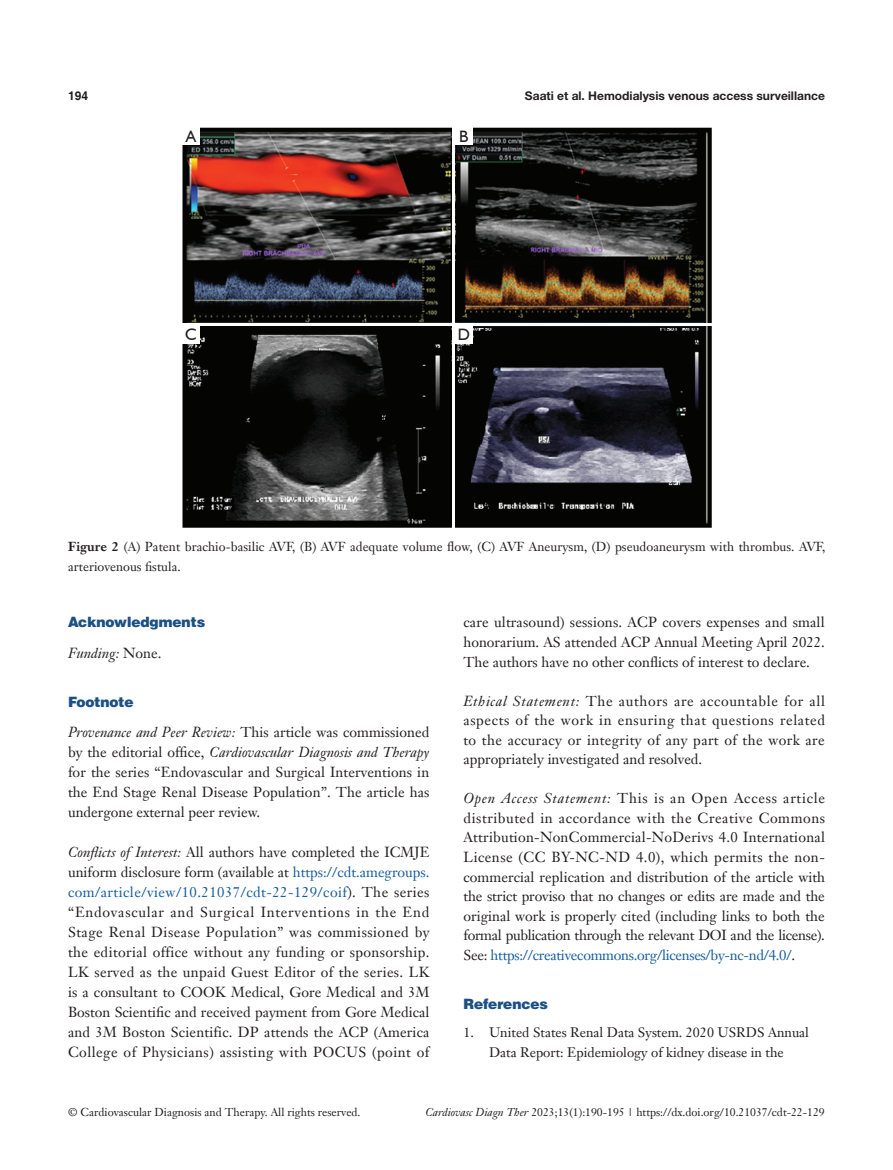
<style>
.page{position:relative;width:893px;height:1170px;background:#fff}
.page>*{position:absolute;margin:0;border:0;box-sizing:border-box;transform-origin:0 0}
.t1{font:16.5px "Humanist 521 BT";color:#231f20}
.t2{font:14.25px/20px "Janson Text LT";color:#231f20;text-align:justify}
.t3{font:900 14.25px "Helvetica";color:#1c5085}
.t4{font:italic 14.25px "Janson Text LT";color:#231f20}
.t5{font:13.5px/19.5px "Janson Text LT";color:#231f20;text-align:center}
.t6{font:12.75px/19.5px "Janson Text LT";letter-spacing:.005em;color:#231f20}
.t7{font:700 12px "Helvetica Neue LT Pro";color:#231f20}
.t8{font:700 12px "Helvetica";color:#231f20}
.t9{font:11.25px "Janson Text LT";color:#231f20}
.s1{font-weight:700}
.s2{font-style:normal}
.s3{font-style:italic}
.s4{color:#175d9e}
</style>
<div class="page">
<img style="left:182px;top:326px;width:269px;height:201px">
<img style="left:182px;top:128px;width:269px;height:194px">
<img style="left:455px;top:326px;width:256px;height:201px">
<img style="left:455px;top:128px;width:256px;height:194px">
<div style="left:182px;top:128px;width:17px;height:17px;background:#fff"></div>
<div style="left:455px;top:128px;width:17px;height:17px;background:#fff"></div>
<div style="left:182px;top:326px;width:17px;height:17px;background:#fff"></div>
<div style="left:455px;top:326px;width:17px;height:17px;background:#fff"></div>
<p class="t8" style="left:68px;top:88px;width:22px">194</p>
<p class="t7" style="left:525px;top:88px;width:301px">Saati et al. Hemodialysis venous access surveillance</p>
<p class="t1" style="left:186px;top:126px;width:12px">A</p>
<p class="t1" style="left:459px;top:126px;width:11px">B</p>
<p class="t1" style="left:185px;top:324px;width:13px">C</p>
<p class="t1" style="left:458px;top:324px;width:14px">D</p>
<p class="t6" style="left:68px;top:537px;width:759px"><span class="s1">Figure 2</span> (A) Patent brachio-basilic AVF, (B) AVF adequate volume flow, (C) AVF Aneurysm, (D) pseudoaneurysm with thrombus. AVF, arteriovenous fistula.</p>
<p class="t3" style="left:68px;top:613px;width:139px">Acknowledgments</p>
<p class="t4" style="left:68px;top:643px;width:95px">Funding: <span class="s2">None.</span></p>
<p class="t3" style="left:68px;top:693px;width:67px">Footnote</p>
<p class="t2" style="left:68px;top:722px;width:363px"><span class="s3">Provenance and Peer Review:</span> This article was commissioned by the editorial office, <span class="s3">Cardiovascular Diagnosis and Therapy </span>for the series “Endovascular and Surgical Interventions in the End Stage Renal Disease Population”. The article has undergone external peer review.</p>
<p class="t2" style="left:68px;top:842px;width:363px"><span class="s3">Conflicts of Interest:</span> All authors have completed the ICMJE uniform disclosure form (available at <span class="s4">https://cdt.amegroups. com/article/view/10.21037/cdt-22-129/coif</span>). The series “Endovascular and Surgical Interventions in the End Stage Renal Disease Population” was commissioned by the editorial office without any funding or sponsorship.<br>LK served as the unpaid Guest Editor of the series. LK is a consultant to COOK Medical, Gore Medical and 3M Boston Scientific and received payment from Gore Medical and 3M Boston Scientific. DP attends the ACP (America College of Physicians) assisting with POCUS (point of</p>
<p class="t2" style="left:463px;top:612px;width:363px;line-height:19.5px">care ultrasound) sessions. ACP covers expenses and small honorarium. AS attended ACP Annual Meeting April 2022.<br>The authors have no other conflicts of interest to declare.</p>
<p class="t2" style="left:463px;top:690px;width:363px;line-height:19.5px"><span class="s3">Ethical Statement:</span> The authors are accountable for all aspects of the work in ensuring that questions related to the accuracy or integrity of any part of the work are appropriately investigated and resolved.</p>
<p class="t2" style="left:463px;top:788px;width:363px;line-height:19.5px"><span class="s3">Open Access Statement:</span> This is an Open Access article distributed in accordance with the Creative Commons Attribution-NonCommercial-NoDerivs 4.0 International License (CC BY-NC-ND 4.0), which permits the non&shy;commercial replication and distribution of the article with the strict proviso that no changes or edits are made and the original work is properly cited (including links to both the formal publication through the relevant DOI and the license).<br>See: <span class="s4">https://creativecommons.org/licenses/by-nc-nd/4.0/</span>.</p>
<p class="t3" style="left:463px;top:994px;width:86px">References</p>
<p class="t5" style="left:463px;top:1022px;width:347px">1. United States Renal Data System. 2020 USRDS Annual<br>Data Report: Epidemiology of kidney disease in the</p>
<p class="t9" style="left:68px;top:1104px;width:294px">© Cardiovascular Diagnosis and Therapy. All rights reserved.</p>
<p class="t9" style="left:425px;top:1104px;width:401px"><span class="s3">Cardiovasc Diagn Ther</span> 2023;13(1):190-195 | https://dx.doi.org/10.21037/cdt-22-129</p>
</div>
